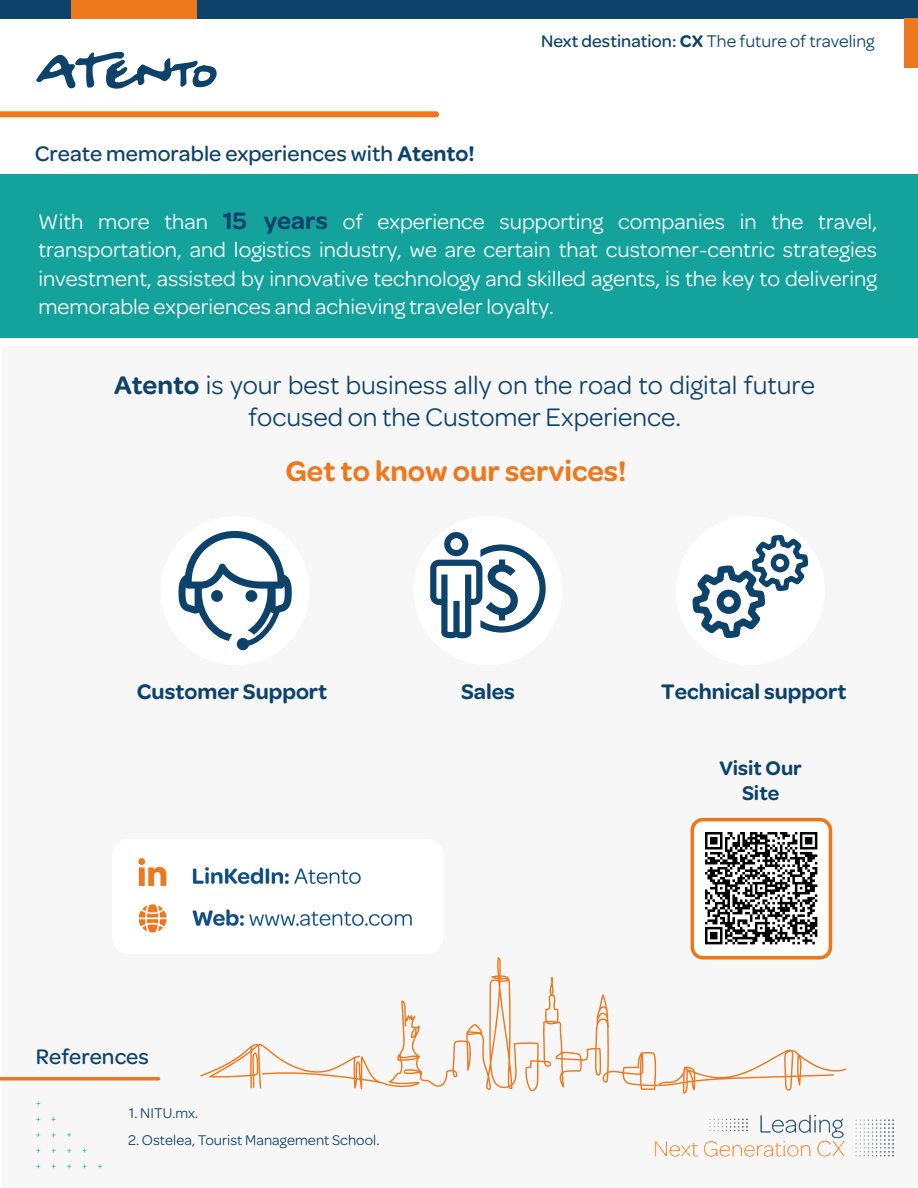
<style>
.page{position:relative;width:918px;height:1188px;background:#fff}
.page>*{position:absolute;margin:0;border:0;box-sizing:border-box;transform-origin:0 0}
.t1{font:600 30px "Omnes";color:#ee781d}
.t2{font:27px/32.4px "Omnes";color:#0d436a;text-align:center}
.t3{font:22.5px/28.5px "Omnes";color:#fff;text-align:justify}
.t4{font:500 22.5px "Omnes";letter-spacing:.005em;color:#0d436a}
.t5{font:600 22.5px "Omnes";color:#0d436a}
.t6{font:600 21px/25.2px "Omnes";color:#0d436a;text-align:center}
.t7{font:18px "Omnes";color:#0d436a}
.t8{font:15px "Omnes";letter-spacing:.005em;color:#0d436a}
.s1{font-weight:600}
.s2{font-weight:500}
.s3{font-weight:600;font-size:25.5px;color:#0d436a}
</style>
<div class="page">
<div style="left:0;top:0;width:918px;height:18px;background:#0d436a"></div>
<div style="left:0;top:174px;width:918px;height:164px;background:#13a39c"></div>
<div style="left:2px;top:347px;width:916px;height:841px;background:#f7f7f7"></div>
<div style="left:71px;top:0;width:126px;height:18px;background:#ee781d"></div>
<svg style="left:36px;top:52px;width:181px;height:37px"></svg>
<div style="left:905px;top:18px;width:13px;height:50px;background:#ee781d"></div>
<svg style="left:0;top:1077px;width:159px;height:4px"></svg>
<svg style="left:36px;top:1133px;width:4px;height:4px"></svg>
<svg style="left:67px;top:1133px;width:4px;height:4px"></svg>
<div style="left:0;top:111px;width:436px;height:6px;background:#ee771b"></div>
<div style="left:692px;top:820px;width:138px;height:138px;background:#fff;border-radius:11px"></div>
<div style="left:691px;top:818px;width:141px;height:142px;border:4px solid #ee771b;border-radius:11px"></div>
<img style="left:706px;top:833px;width:111px;height:112px">
<div style="left:676px;top:516px;width:149px;height:149px;background:#fff;border-radius:50%"></div>
<svg style="left:692px;top:535px;width:116px;height:103px"></svg>
<div style="left:413px;top:516px;width:149px;height:149px;background:#fff;border-radius:50%"></div>
<svg style="left:430px;top:532px;width:116px;height:106px"></svg>
<div style="left:161px;top:516px;width:149px;height:149px;background:#fff;border-radius:50%"></div>
<svg style="left:179px;top:531px;width:113px;height:119px"></svg>
<svg style="left:200px;top:957px;width:646px;height:136px"></svg>
<img style="left:654px;top:1114px;width:240px;height:43px">
<div style="left:112px;top:839px;width:331px;height:115px;background:#fff;border-radius:17px"></div>
<img style="left:138px;top:858px;width:274px;height:75px">
<p class="t4" style="left:35px;top:138px;width:441px">Create memorable experiences with <span class="s1">Atento!</span></p>
<p class="t7" style="left:541px;top:29px;width:335px"><span class="s2">Next destination:</span> <span class="s1">CX</span> The future of traveling</p>
<p class="t3" style="left:38px;top:206px;width:840px">With more than <span class="s3">15 years</span> of experience supporting companies in the travel, transportation, and logistics industry, we are certain that customer-centric strategies investment, assisted by innovative technology and skilled agents, is the key to delivering memorable experiences and achieving traveler loyalty.</p>
<p class="t2" style="left:114px;top:367px;width:702px"><span class="s1">Atento</span> is your best business ally on the road to digital future focused on the Customer Experience.</p>
<h1 class="t1" style="left:285px;top:450px;width:343px">Get to know our services!</h1>
<p class="t5" style="left:137px;top:675px;width:192px">Customer Support</p>
<p class="t5" style="left:461px;top:675px;width:55px">Sales</p>
<p class="t5" style="left:661px;top:675px;width:187px">Technical support</p>
<p class="t4" style="left:36px;top:1041px;width:114px">References</p>
<p class="t8" style="left:129px;top:1103px;width:71px">1. NITU.mx.</p>
<p class="t8" style="left:128px;top:1130px;width:253px">2. Ostelea, Tourist Management School.</p>
<p class="t6" style="left:719px;top:754px;width:84px">Visit Our<br>Site</p>
</div>
